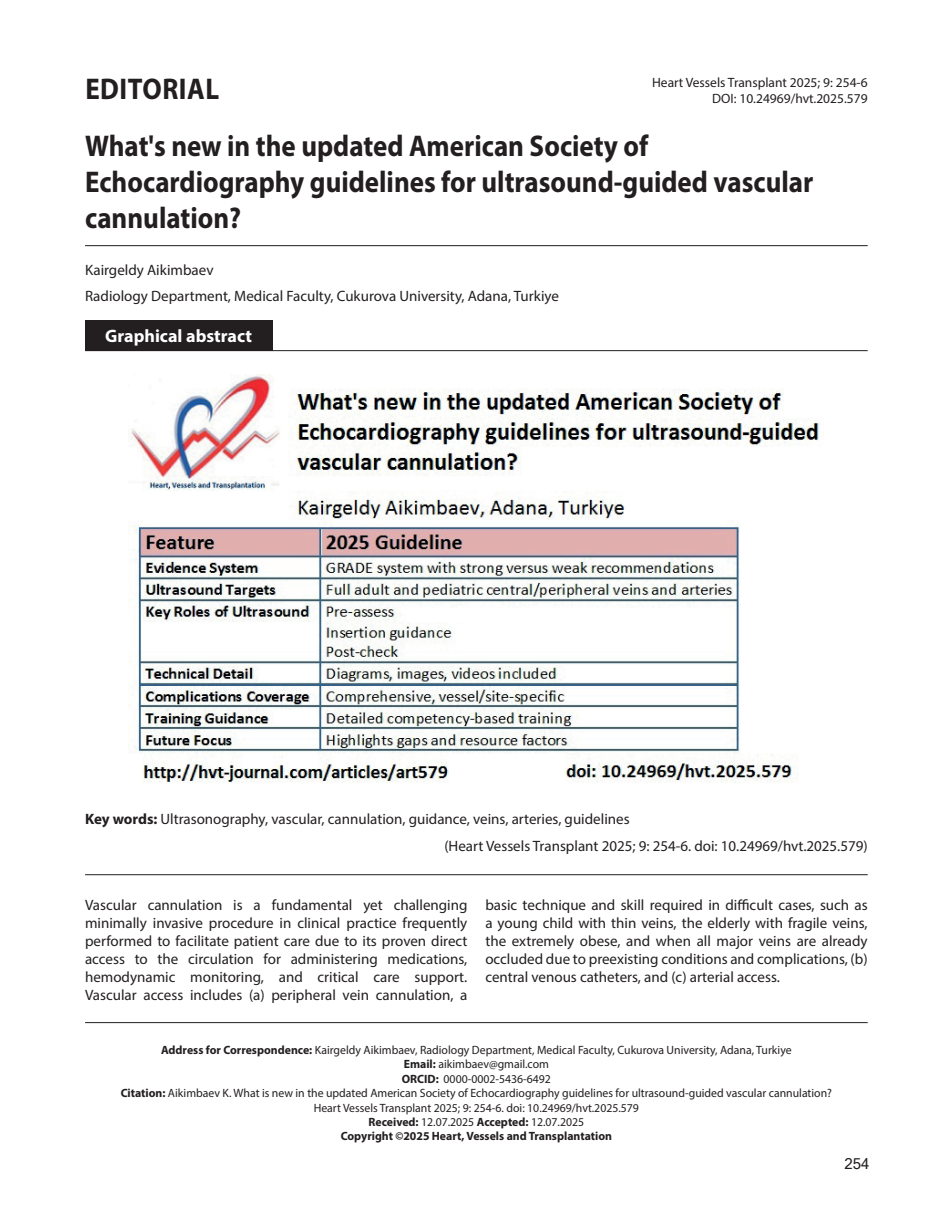
<style>
.page{position:relative;width:940px;height:1217px;background:#fff}
.page>*{position:absolute;margin:0;border:0;box-sizing:border-box;transform-origin:0 0}
.t1{font:700 30px/36px "Myriad Pro";color:#231f20;scale:.9 1}
.t2{font:700 30px "Myriad Pro";letter-spacing:.02em;color:#231f20;scale:.9 1}
.t3{font:700 18px "Myriad Pro";color:#fff}
.t4{font:15px/18px "Myriad Pro";color:#231f20;text-align:justify}
.t5{font:15px "Microsoft Sans Serif";color:#231f20}
.t6{font:13.5px "Myriad Pro";color:#231f20}
.t7{font:12px/14.4px "Myriad Pro";color:#231f20;text-align:center}
.t8{font:700 12px "Myriad Pro";color:#231f20}
.s1{font-weight:700}
</style>
<div class="page">
<hr style="left:85px;top:245px;width:782px;height:1px;background:#231f20">
<hr style="left:85px;top:350px;width:782px;height:1px;background:#231f20">
<hr style="left:85px;top:874px;width:782px;height:1px;background:#231f20">
<hr style="left:85px;top:1022px;width:782px;height:1px;background:#231f20">
<img style="left:129px;top:374px;width:695px;height:409px">
<div style="left:85px;top:320px;width:187px;height:31px;background:#231f20"></div>
<p class="t2" style="left:85px;top:69px;width:150px">EDITORIAL</p>
<p class="t6" style="left:652px;top:74px;width:217px">Heart Vessels Transplant 2025; 9: 254-6</p>
<p class="t6" style="left:712px;top:90px;width:157px">DOI: 10.24969/hvt.2025.579</p>
<p class="t1" style="left:85px;top:127px;width:811px">What's new in the updated American Society of<br>Echocardiography guidelines for ultrasound-guided vascular cannulation?</p>
<p class="t4" style="left:85px;top:260px;width:130px">Kairgeldy Aikimbaev</p>
<p class="t4" style="left:85px;top:287px;width:475px">Radiology Department, Medical Faculty, Cukurova University, Adana, Turkiye</p>
<p class="t3" style="left:105px;top:324px;width:148px">Graphical abstract</p>
<p class="t4" style="left:85px;top:809px;width:546px"><span class="s1">Key words:</span> Ultrasonography, vascular, cannulation, guidance, veins, arteries, guidelines</p>
<p class="t4" style="left:444px;top:836px;width:425px">(Heart Vessels Transplant 2025; 9: 254-6. doi: 10.24969/hvt.2025.579)</p>
<p class="t4" style="left:85px;top:895px;width:384px">Vascular cannulation is a fundamental yet challenging minimally invasive procedure in clinical practice frequently performed to facilitate patient care due to its proven direct access to the circulation for administering medications, hemodynamic monitoring, and critical care support.<br>Vascular access includes (a) peripheral vein cannulation, a</p>
<p class="t4" style="left:485px;top:895px;width:384px">basic technique and skill required in difficult cases, such as a young child with thin veins, the elderly with fragile veins, the extremely obese, and when all major veins are already occluded due to preexisting conditions and complications, (b) central venous catheters, and (c) arterial access.</p>
<p class="t7" style="left:161px;top:1042px;width:632px"><span class="s1">Address for Correspondence:</span> Kairgeldy Aikimbaev, Radiology Department, Medical Faculty, Cukurova University, Adana, Turkiye</p>
<p class="t7" style="left:404px;top:1056px;width:147px"><span class="s1">Email:</span> aikimbaev@gmail.com</p>
<p class="t7" style="left:402px;top:1071px;width:151px"><span class="s1">ORCID:</span> 0000-0002-5436-6492</p>
<p class="t7" style="left:121px;top:1085px;width:713px"><span class="s1">Citation:</span> Aikimbaev K. What is new in the updated American Society of Echocardiography guidelines for ultrasound-guided vascular cannulation?<br>Heart Vessels Transplant 2025; 9: 254-6. doi: 10.24969/hvt.2025.579</p>
<p class="t7" style="left:368px;top:1114px;width:217px"><span class="s1">Received:</span> 12.07.2025 <span class="s1">Accepted:</span> 12.07.2025</p>
<p class="t8" style="left:341px;top:1128px;width:273px">Copyright ©2025 Heart, Vessels and Transplantation</p>
<p class="t5" style="left:844px;top:1153px;width:27px">254</p>
</div>
